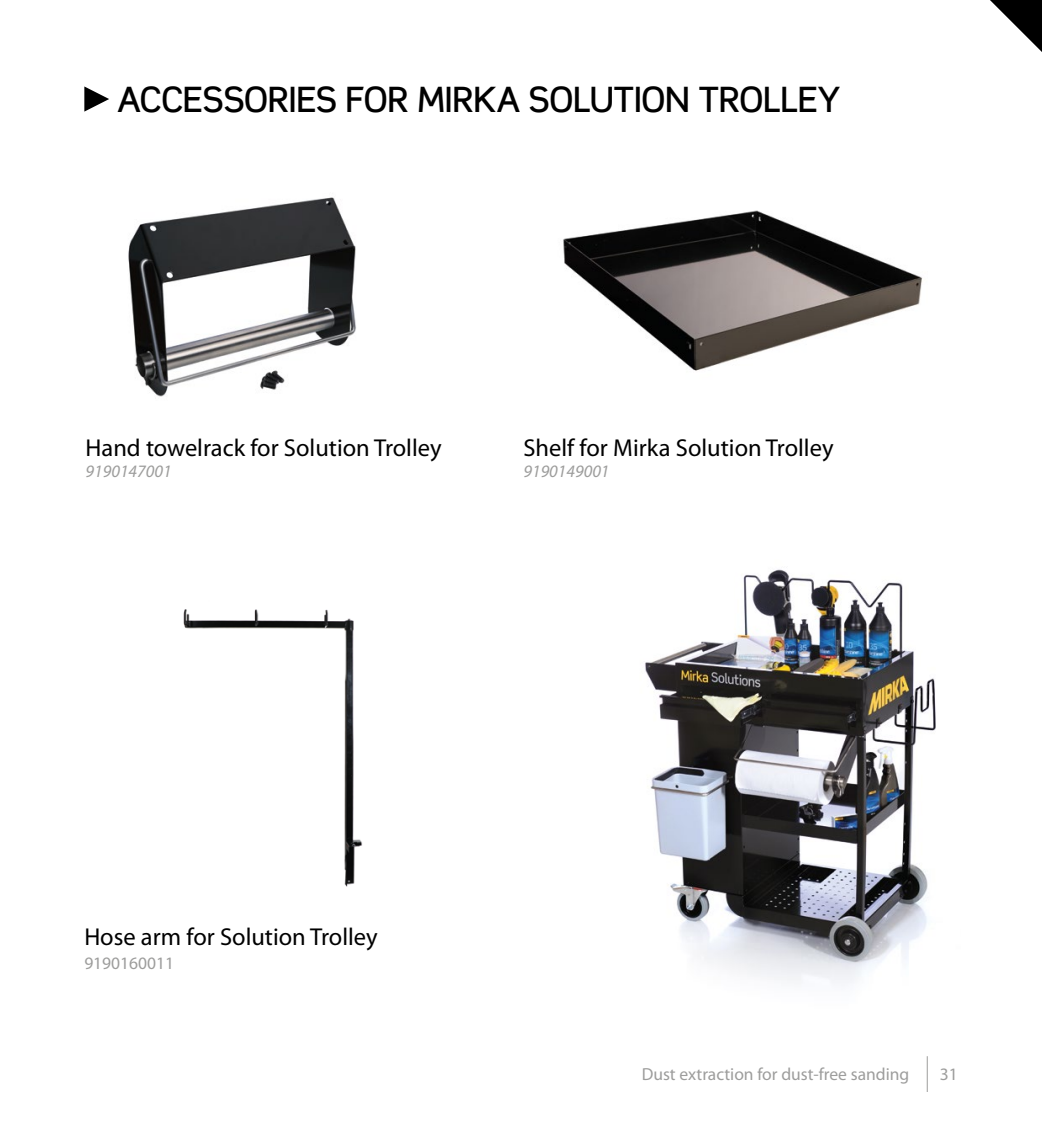
<style>
.page{position:relative;width:1042px;height:1141px;background:#fff}
.page>*{position:absolute;margin:0;border:0;box-sizing:border-box;transform-origin:0 0}
.t1{font:500 35px "Scene Pro";letter-spacing:-.01em;color:#000}
.t2{font:24.5px "Myriad Pro";color:#000}
.t3{font:17.5px "Myriad Pro";color:#9d9d9c}
.t4{font:italic 17.5px "Myriad Pro";color:#9d9d9c}
</style>
<div class="page">
<img style="left:645px;top:569px;width:291px;height:414px">
<img style="left:128px;top:197px;width:228px;height:200px">
<img style="left:563px;top:210px;width:359px;height:161px">
<img style="left:183px;top:609px;width:179px;height:278px">
<svg style="left:84px;top:86px;width:25px;height:26px"></svg>
<svg style="left:990px;top:0;width:52px;height:52px"></svg>
<hr style="left:927px;top:1056px;width:1px;height:36px;background:#9d9d9c">
<h1 class="t1" style="left:118px;top:77px;width:724px">ACCESSORIES FOR MIRKA SOLUTION TROLLEY</h1>
<p class="t2" style="left:86px;top:433px;width:358px">Hand towelrack for Solution Trolley</p>
<p class="t4" style="left:86px;top:461px;width:88px">9190147001</p>
<p class="t2" style="left:523px;top:433px;width:312px">Shelf for Mirka Solution Trolley</p>
<p class="t4" style="left:523px;top:461px;width:88px">9190149001</p>
<p class="t2" style="left:84px;top:921px;width:295px">Hose arm for Solution Trolley</p>
<p class="t3" style="left:84px;top:953px;width:91px">9190160011</p>
<p class="t3" style="left:642px;top:1063px;width:269px">Dust extraction for dust-free sanding</p>
<p class="t3" style="left:939px;top:1063px;width:19px">31</p>
</div>
